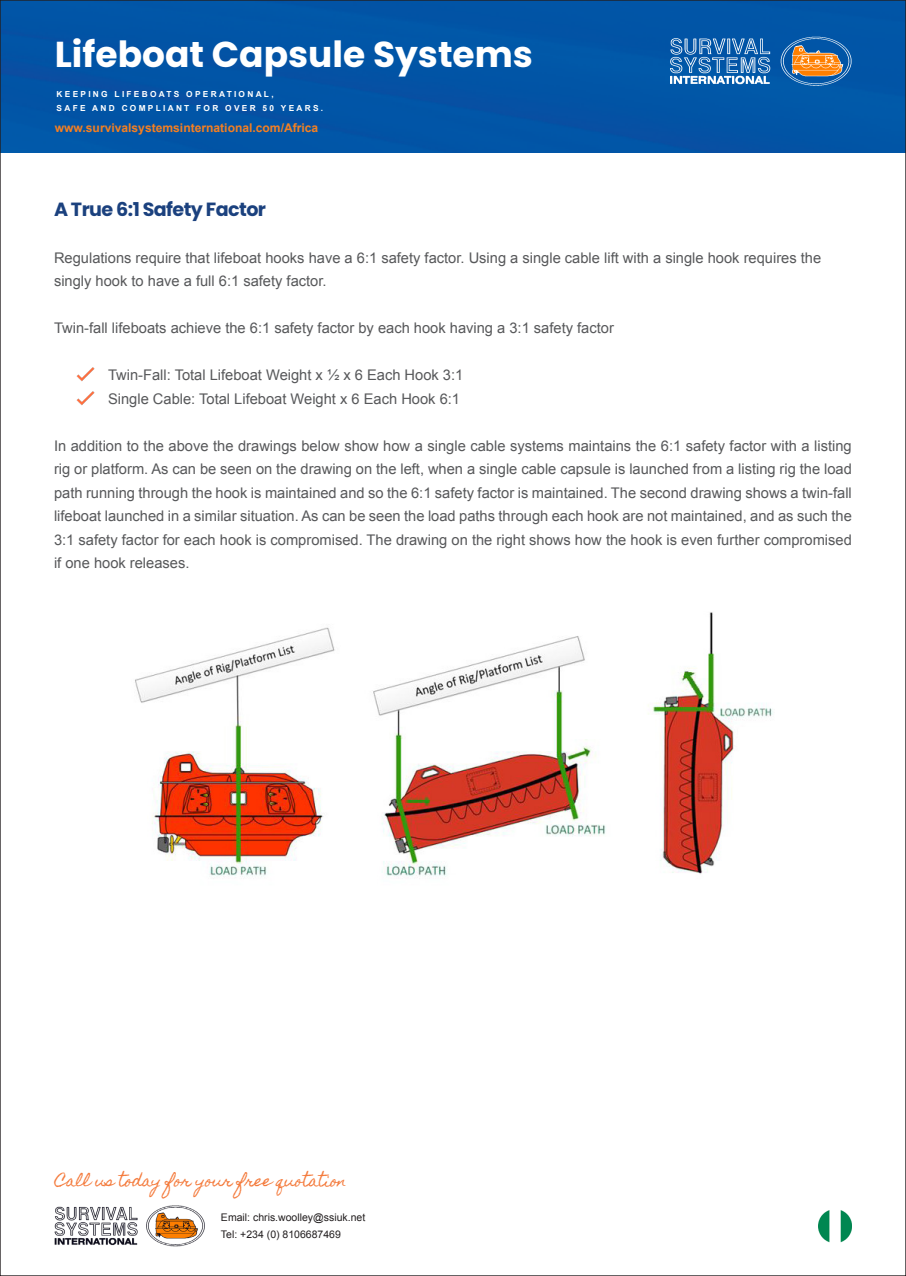
<style>
.page{position:relative;width:906px;height:1276px;background:#fff}
.page>*{position:absolute;margin:0;border:0;box-sizing:border-box;transform-origin:0 0}
.t1{font:700 36px "Poppins";color:#fff}
.t2{font:700 19.05px "Poppins";letter-spacing:-.03em;color:#1b417e}
.t3{font:15px "Homemade Apple";letter-spacing:-.03em;color:#f47b3d}
.t4{font:14.7px/23.5px "Arial";color:#57585a}
.t5{font:700 12.15px "Arial";color:#f57f21}
.t6{font:10.5px "Arial";color:#231f20}
.t7{font:700 8.25px/13.5px "Arial";letter-spacing:.275em;color:#fff}
</style>
<div class="page">
<img style="left:135px;top:612px;width:638px;height:265px">
<img style="left:76px;top:367px;width:19px;height:15px">
<img style="left:76px;top:391px;width:19px;height:15px">
<img style="left:54px;top:1205px;width:151px;height:42px">
<img style="left:818px;top:1210px;width:33px;height:32px">
<div style="left:2px;top:2px;width:902px;height:151px;background:#0155a6"></div>
<img style="left:668px;top:36px;width:184px;height:51px">
<p class="t1" style="left:55px;top:33px;width:480px">Lifeboat Capsule Systems</p>
<p class="t7" style="left:57px;top:88px;width:268px">KEEPING LIFEBOATS OPERATIONAL,<br>SAFE AND COMPLIANT FOR OVER 50 YEARS.</p>
<p class="t5" style="left:55px;top:120px;width:265px">www.survivalsystemsinternational.com/Africa</p>
<p class="t2" style="left:54px;top:198px;width:214px">A True 6:1 Safety Factor</p>
<p class="t4" style="left:54px;top:246px;width:768px">Regulations require that lifeboat hooks have a 6:1 safety factor. Using a single cable lift with a single hook requires the singly hook to have a full 6:1 safety factor.</p>
<p class="t4" style="left:54px;top:316px;width:561px">Twin-fall lifeboats achieve the 6:1 safety factor by each hook having a 3:1 safety factor</p>
<p class="t4" style="left:108px;top:363px;width:357px">Twin-Fall: Total Lifeboat Weight x ½ x 6 Each Hook 3:1</p>
<p class="t4" style="left:108px;top:387px;width:353px">Single Cable: Total Lifeboat Weight x 6 Each Hook 6:1</p>
<p class="t4" style="left:54px;top:434px;width:799px;text-align:justify">In addition to the above the drawings below show how a single cable systems maintains the 6:1 safety factor with a listing rig or platform. As can be seen on the drawing on the left, when a single cable capsule is launched from a listing rig the load path running through the hook is maintained and so the 6:1 safety factor is maintained. The second drawing shows a twin-fall lifeboat launched in a similar situation. As can be seen the load paths through each hook are not maintained, and as such the 3:1 safety factor for each hook is compromised. The drawing on the right shows how the hook is even further compromised if one hook releases.</p>
<p class="t3" style="left:55px;top:1172px;width:293px">Call us today for your free quotation</p>
<p class="t6" style="left:221px;top:1210px;width:146px">Email: chris.woolley@ssiuk.net</p>
<p class="t6" style="left:221px;top:1227px;width:121px">Tel: +234 (0) 8106687469</p>
</div>
